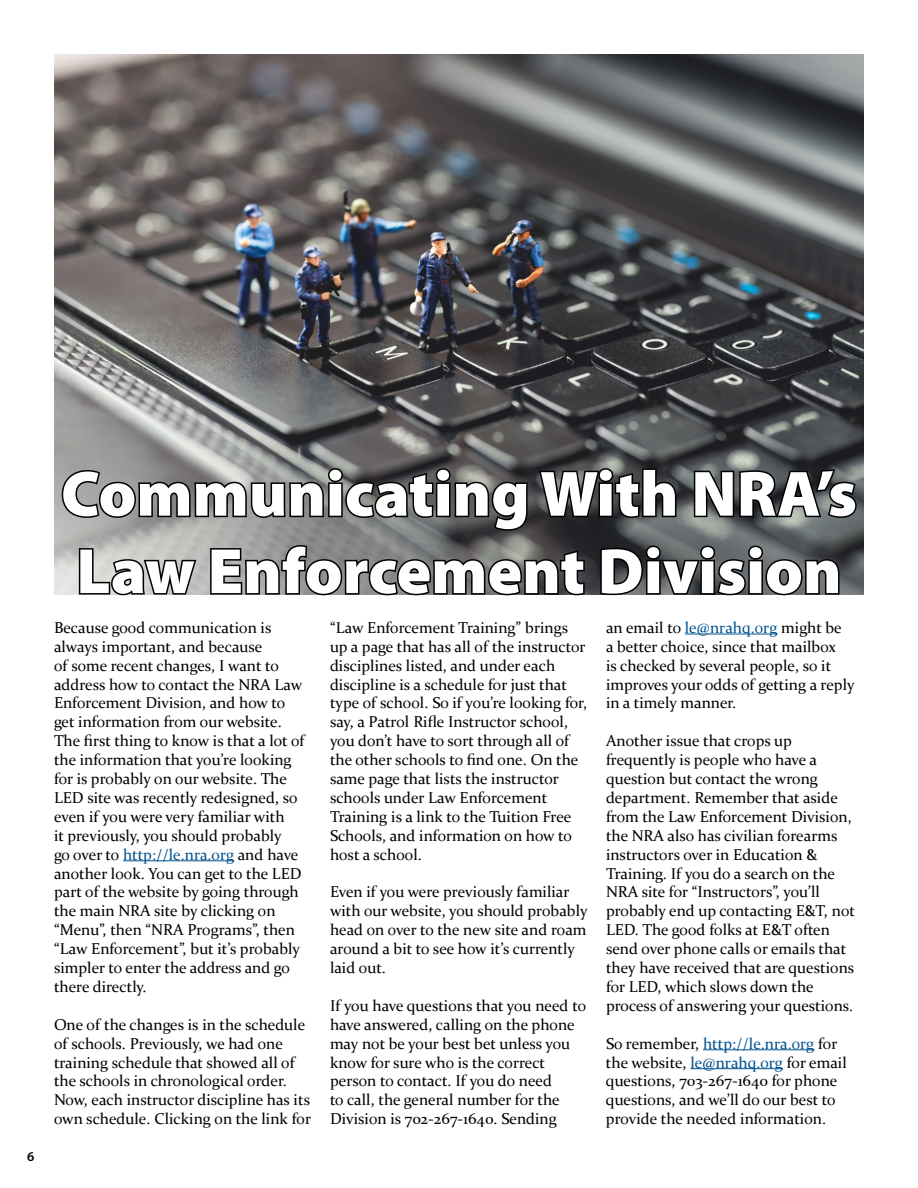
<style>
.page{position:relative;width:918px;height:1188px;background:#fff}
.page>*{position:absolute;margin:0;border:0;box-sizing:border-box;transform-origin:0 0}
.t1{font:900 64.5px/77.4px "Myriad Pro";color:#fff}
.t2{font:15.75px/18.9px "Constantia";color:#000}
.t3{font:600 13.5px "Myriad Pro";color:#000}
.s1{color:#00528f}
</style>
<div class="page">
<hr style="left:123px;top:860px;width:111px;height:1px;background:#00528f">
<img style="left:54px;top:54px;width:810px;height:541px">
<hr style="left:685px;top:634px;width:92px;height:1px;background:#00528f">
<hr style="left:703px;top:1049px;width:111px;height:1px;background:#00528f">
<hr style="left:691px;top:1068px;width:92px;height:1px;background:#00528f">
<svg style="left:60px;top:467px;width:470px;height:65px"></svg>
<svg style="left:537px;top:467px;width:141px;height:52px"></svg>
<svg style="left:692px;top:468px;width:166px;height:51px"></svg>
<svg style="left:77px;top:547px;width:121px;height:49px"></svg>
<svg style="left:209px;top:544px;width:377px;height:52px"></svg>
<svg style="left:598px;top:544px;width:243px;height:52px"></svg>
<p class="t3" style="left:27px;top:1148px;width:9px">6</p>
<h1 class="t1" style="left:61px;top:453px;width:797px">Communicating With NRA’s<br>Law Enforcement Division</h1>
<p class="t2" style="left:54px;top:617px;width:252px">Because good communication is always important, and because<br>of some recent changes, I want to address how to contact the NRA Law Enforcement Division, and how to get information from our website.<br>The first thing to know is that a lot of the information that you’re looking for is probably on our website. The LED site was recently redesigned, so even if you were very familiar with<br>it previously, you should probably<br>go over to <span class="s1">http://le.nra.org</span> and have another look. You can get to the LED part of the website by going through the main NRA site by clicking on “Menu”, then “NRA Programs”, then “Law Enforcement”, but it’s probably simpler to enter the address and go there directly.</p>
<p class="t2" style="left:54px;top:1014px;width:259px">One of the changes is in the schedule of schools. Previously, we had one training schedule that showed all of the schools in chronological order.<br>Now, each instructor discipline has its own schedule. Clicking on the link for</p>
<p class="t2" style="left:330px;top:617px;width:259px">“Law Enforcement Training” brings up a page that has all of the instructor disciplines listed, and under each discipline is a schedule for just that type of school. So if you’re looking for, say, a Patrol Rifle Instructor school, you don’t have to sort through all of the other schools to find one. On the same page that lists the instructor schools under Law Enforcement Training is a link to the Tuition Free Schools, and information on how to host a school.</p>
<p class="t2" style="left:330px;top:882px;width:259px">Even if you were previously familiar with our website, you should probably head on over to the new site and roam around a bit to see how it’s currently laid out.</p>
<p class="t2" style="left:330px;top:995px;width:258px">If you have questions that you need to have answered, calling on the phone may not be your best bet unless you know for sure who is the correct person to contact. If you do need<br>to call, the general number for the Division is 702-267-1640. Sending</p>
<p class="t2" style="left:606px;top:617px;width:250px">an email to <span class="s1">le@nrahq.org</span> might be<br>a better choice, since that mailbox<br>is checked by several people, so it improves your odds of getting a reply in a timely manner.</p>
<p class="t2" style="left:606px;top:731px;width:251px">Another issue that crops up frequently is people who have a question but contact the wrong department. Remember that aside from the Law Enforcement Division, the NRA also has civilian forearms instructors over in Education &amp; Training. If you do a search on the NRA site for “Instructors”, you’ll probably end up contacting E&amp;T, not LED. The good folks at E&amp;T often send over phone calls or emails that they have received that are questions for LED, which slows down the process of answering your questions.</p>
<p class="t2" style="left:606px;top:1033px;width:242px">So remember, <span class="s1">http://le.nra.org</span> for the website, <span class="s1">le@nrahq.org</span> for email questions, 703-267-1640 for phone questions, and we’ll do our best to provide the needed information.</p>
</div>
